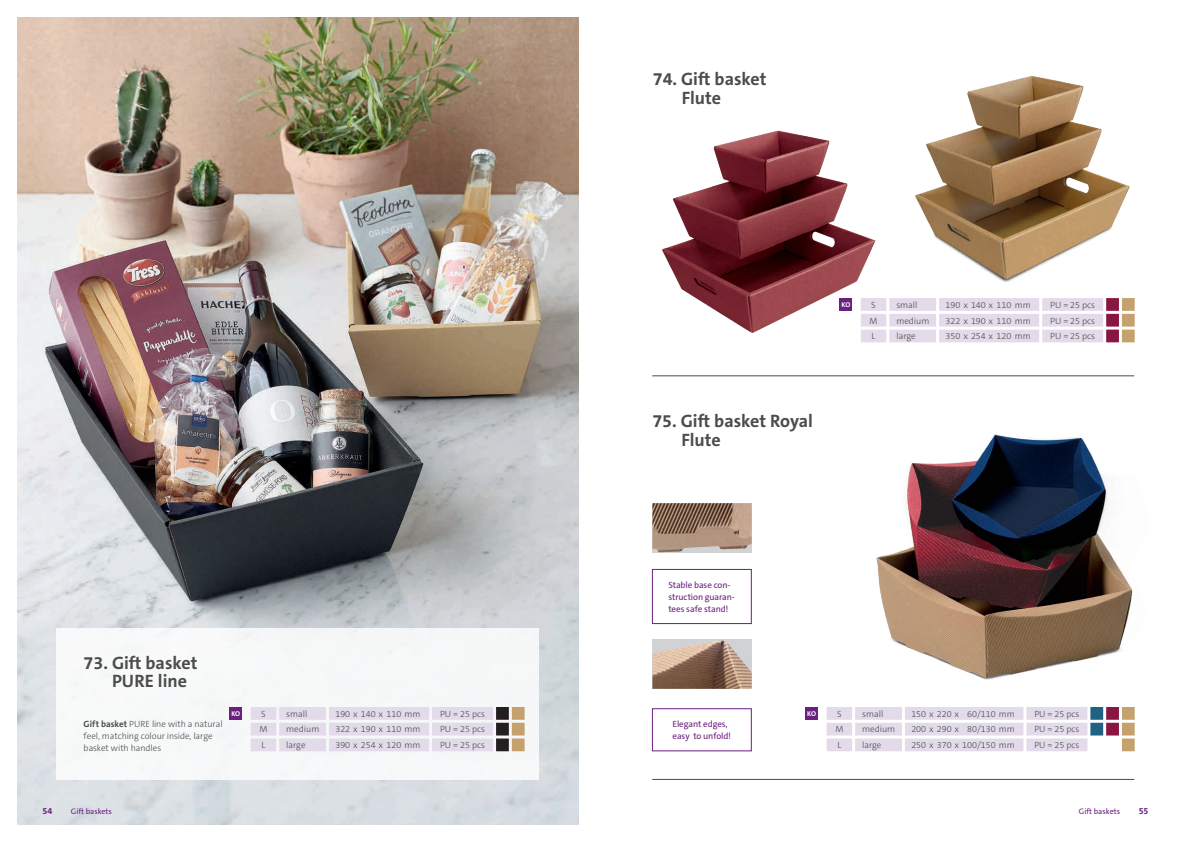
<style>
.page{position:relative;width:1191px;height:842px;background:#fff}
.page>*{position:absolute;margin:0;border:0;box-sizing:border-box;transform-origin:0 0}
.t1{font:700 18px/19px "The Sans C5";color:#4b4c4d}
.t2{font:300 9px/12px "The Sans C5";color:#4b4c4d}
.t3{font:9px/12px "The Sans C5";letter-spacing:-.01em;color:#6b1f7e}
.t4{font:700 9px "The Sans C5";color:#6b1f7e}
.t5{font:8px "The Sans C5";color:#6b1f7e}
.t6{font:700 7px "The Sans C5";color:#fff}
.s1{font-weight:700}
</style>
<div class="page">
<img style="left:17px;top:17px;width:561px;height:808px">
<hr style="left:652px;top:779px;width:482px;height:1px;background:#4b4c4d">
<div style="left:57px;top:628px;width:482px;height:152px;background:#f7f8f8"></div>
<img style="left:915px;top:76px;width:215px;height:206px">
<img style="left:662px;top:130px;width:214px;height:203px">
<img style="left:876px;top:434px;width:257px;height:246px">
<div style="left:652px;top:639px;width:99px;height:50px;background:#d1d2d4"></div>
<img style="left:652px;top:640px;width:99px;height:49px">
<div style="left:652px;top:503px;width:99px;height:50px;background:#d1d2d4"></div>
<img style="left:652px;top:503px;width:99px;height:49px">
<hr style="left:652px;top:376px;width:482px;height:1px;background:#4b4c4d">
<div style="left:229px;top:707px;width:13px;height:13px;background:#6b1f7e"></div>
<svg style="left:251px;top:707px;width:273px;height:44px"></svg>
<div style="left:839px;top:298px;width:13px;height:13px;background:#6b1f7e"></div>
<svg style="left:860px;top:298px;width:274px;height:44px"></svg>
<div style="left:805px;top:707px;width:13px;height:13px;background:#6b1f7e"></div>
<svg style="left:826px;top:707px;width:308px;height:44px"></svg>
<div style="left:652px;top:569px;width:99px;height:55px;border:1px solid #6b1f7e"></div>
<div style="left:652px;top:708px;width:99px;height:43px;border:1px solid #6b1f7e"></div>
<h1 class="t1" style="left:112px;top:653px;width:87px;line-height:18px;text-indent:-28px">73. Gift basket<br>PURE line</h1>
<p class="t2" style="left:84px;top:718px;width:140px"><span class="s1">Gift basket</span> PURE line with a natural feel, matching colour inside, large basket with handles</p>
<p class="t6" style="left:231px;top:709px;width:10px">KO</p>
<p class="t2" style="left:261px;top:708px;width:6px">S</p>
<p class="t2" style="left:286px;top:708px;width:23px">small</p>
<p class="t2" style="left:335px;top:708px;width:87px">190 x 140 x 110 mm</p>
<p class="t2" style="left:440px;top:708px;width:46px">PU = 25 pcs</p>
<p class="t2" style="left:259px;top:723px;width:10px">M</p>
<p class="t2" style="left:286px;top:723px;width:35px">medium</p>
<p class="t2" style="left:335px;top:723px;width:87px">322 x 190 x 110 mm</p>
<p class="t2" style="left:440px;top:723px;width:46px">PU = 25 pcs</p>
<p class="t2" style="left:261px;top:739px;width:5px">L</p>
<p class="t2" style="left:286px;top:739px;width:21px">large</p>
<p class="t2" style="left:335px;top:739px;width:87px">390 x 254 x 120 mm</p>
<p class="t2" style="left:440px;top:739px;width:46px">PU = 25 pcs</p>
<h1 class="t1" style="left:681px;top:69px;width:86px;text-indent:-29px">74. Gift basket<br>Flute</h1>
<h1 class="t1" style="left:681px;top:411px;width:133px;text-indent:-29px">75. Gift basket Royal<br>Flute</h1>
<p class="t6" style="left:841px;top:300px;width:10px">KO</p>
<p class="t2" style="left:871px;top:299px;width:6px">S</p>
<p class="t2" style="left:896px;top:299px;width:23px">small</p>
<p class="t2" style="left:945px;top:299px;width:87px">190 x 140 x 110 mm</p>
<p class="t2" style="left:1050px;top:299px;width:46px">PU = 25 pcs</p>
<p class="t2" style="left:869px;top:315px;width:10px">M</p>
<p class="t2" style="left:896px;top:315px;width:35px">medium</p>
<p class="t2" style="left:945px;top:315px;width:87px">322 x 190 x 110 mm</p>
<p class="t2" style="left:1050px;top:315px;width:46px">PU = 25 pcs</p>
<p class="t2" style="left:871px;top:330px;width:5px">L</p>
<p class="t2" style="left:896px;top:330px;width:21px">large</p>
<p class="t2" style="left:945px;top:330px;width:87px">350 x 254 x 120 mm</p>
<p class="t2" style="left:1050px;top:330px;width:46px">PU = 25 pcs</p>
<p class="t3" style="left:668px;top:579px;width:68px">Stable base con&shy;struction guaran&shy;tees safe stand!</p>
<p class="t3" style="left:672px;top:718px;width:60px">Elegant edges, easy to unfold!</p>
<p class="t6" style="left:807px;top:709px;width:10px">KO</p>
<p class="t2" style="left:837px;top:708px;width:6px">S</p>
<p class="t2" style="left:862px;top:708px;width:23px">small</p>
<p class="t2" style="left:911px;top:708px;width:105px">150 x 220 x 60/110 mm</p>
<p class="t2" style="left:1034px;top:708px;width:46px">PU = 25 pcs</p>
<p class="t2" style="left:835px;top:723px;width:10px">M</p>
<p class="t2" style="left:862px;top:723px;width:35px">medium</p>
<p class="t2" style="left:911px;top:723px;width:105px">200 x 290 x 80/130 mm</p>
<p class="t2" style="left:1034px;top:723px;width:46px">PU = 25 pcs</p>
<p class="t2" style="left:837px;top:739px;width:5px">L</p>
<p class="t2" style="left:862px;top:739px;width:21px">large</p>
<p class="t2" style="left:911px;top:739px;width:105px">250 x 370 x 100/150 mm</p>
<p class="t2" style="left:1034px;top:739px;width:46px">PU = 25 pcs</p>
<p class="t4" style="left:43px;top:805px;width:11px">54</p>
<p class="t4" style="left:1138px;top:805px;width:11px">55</p>
<p class="t5" style="left:71px;top:806px;width:43px">Gift baskets</p>
<p class="t5" style="left:1079px;top:806px;width:43px">Gift baskets</p>
</div>
